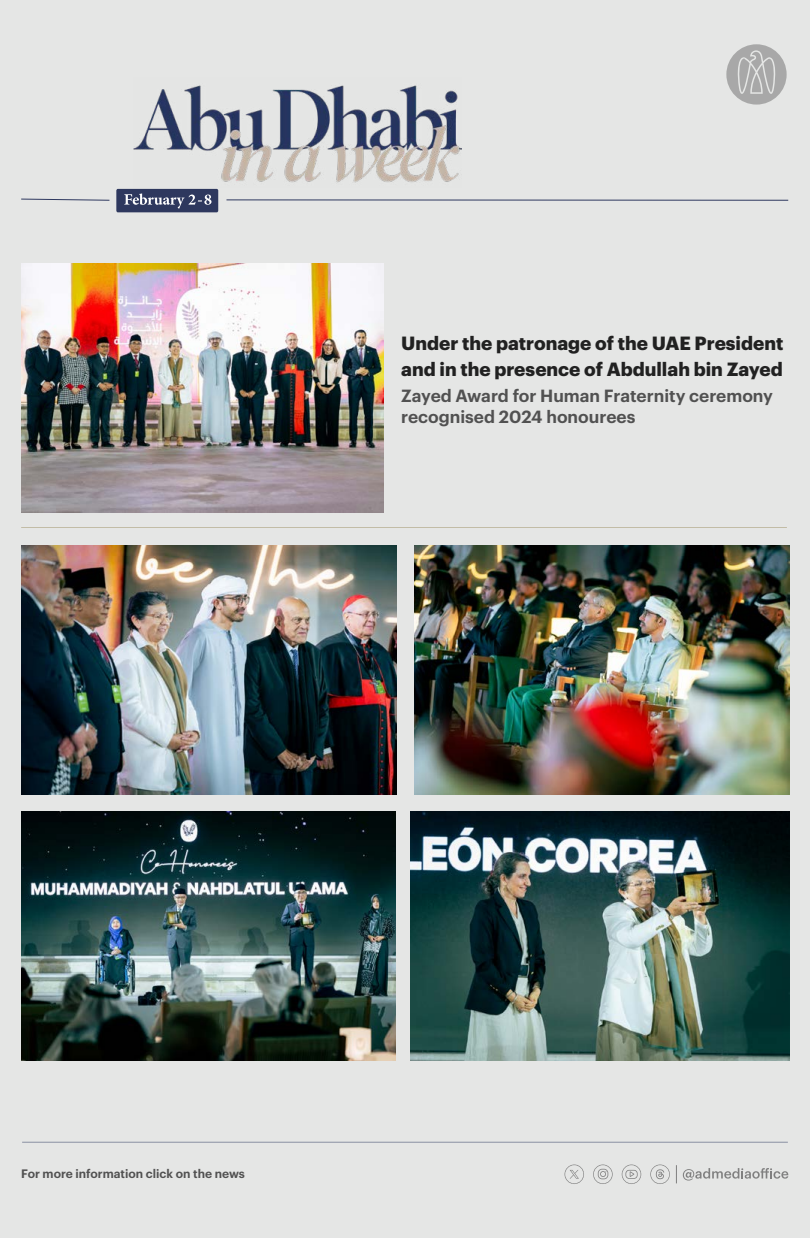
<style>
.page{position:relative;width:810px;height:1238px;background:#e5e6e5}
.page>*{position:absolute;margin:0;border:0;box-sizing:border-box;transform-origin:0 0}
.t1{font:700 18.75px/26.2px "Graphik";color:#212121}
.t2{font:600 17.25px/21px "Graphik";color:#515151}
.t3{font:600 12px "Graphik";color:#515151}
</style>
<div class="page">
<svg style="left:726px;top:44px;width:61px;height:61px"></svg>
<div style="left:116px;top:189px;width:102px;height:23px;background:#2e385e;border-radius:2px"></div>
<svg style="left:226px;top:199px;width:563px;height:2px"></svg>
<img style="left:134px;top:85px;width:328px;height:98px">
<svg style="left:21px;top:198px;width:89px;height:3px"></svg>
<hr style="left:21px;top:527px;width:766px;height:1px;background:#a09267">
<img style="left:21px;top:263px;width:363px;height:249px">
<img style="left:411px;top:811px;width:378px;height:249px">
<img style="left:21px;top:811px;width:375px;height:249px">
<img style="left:415px;top:545px;width:374px;height:249px">
<img style="left:22px;top:545px;width:375px;height:249px">
<hr style="left:22px;top:1141px;width:766px;height:1px;background:#2e385f">
<svg style="left:622px;top:1164px;width:19px;height:20px"></svg>
<svg style="left:683px;top:1168px;width:105px;height:12px"></svg>
<svg style="left:650px;top:1164px;width:20px;height:20px"></svg>
<svg style="left:565px;top:1164px;width:19px;height:20px"></svg>
<svg style="left:593px;top:1164px;width:20px;height:20px"></svg>
<svg style="left:676px;top:1165px;width:1px;height:18px"></svg>
<svg style="left:124px;top:193px;width:88px;height:15px"></svg>
<p class="t1" style="left:401px;top:328px;width:384px">Under the patronage of the UAE President and in the presence of Abdullah bin Zayed</p>
<p class="t2" style="left:401px;top:384px;width:373px">Zayed Award for Human Fraternity ceremony recognised 2024 honourees</p>
<p class="t3" style="left:21px;top:1164px;width:225px">For more information click on the news</p>
</div>
